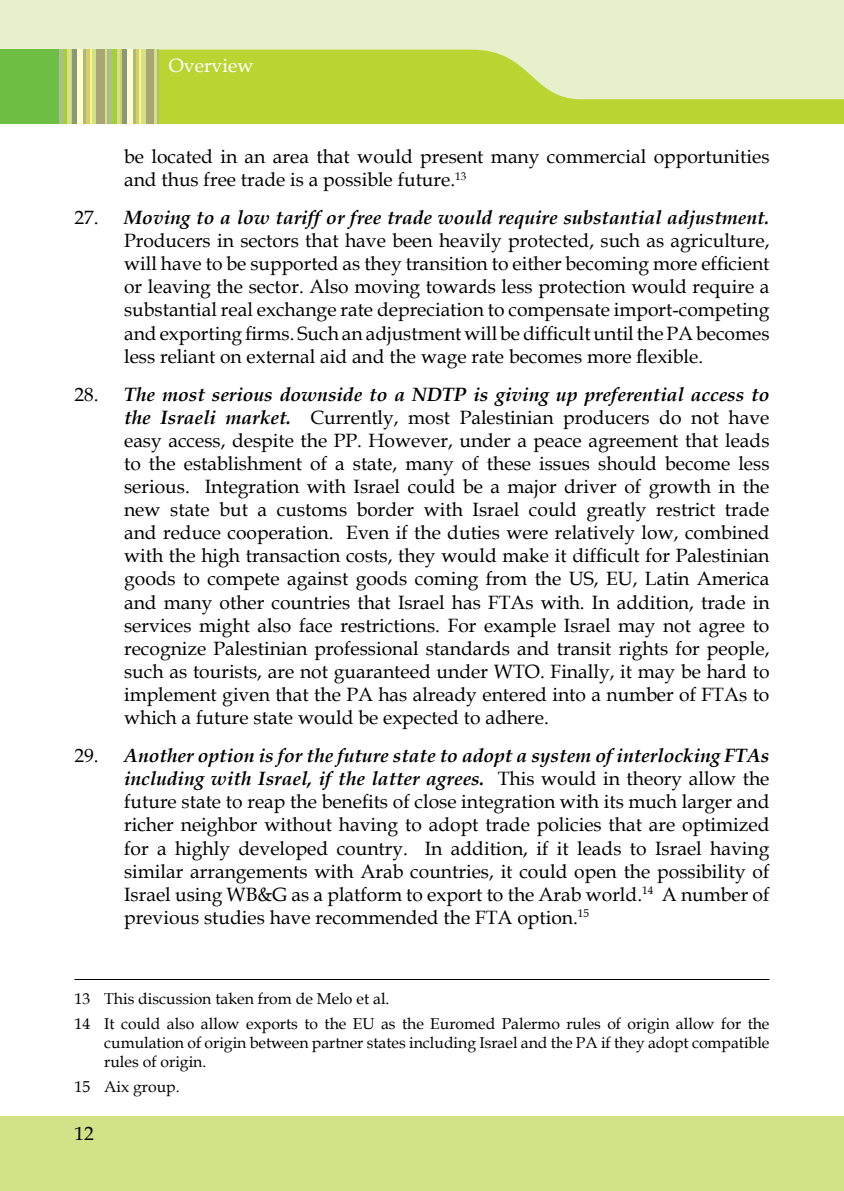
<style>
.page{position:relative;width:844px;height:1191px;background:#fff}
.page>*{position:absolute;margin:0;border:0;box-sizing:border-box;transform-origin:0 0}
.t1{font:19.25px/23.1px "Book Antiqua";color:#000;text-align:justify}
.t2{font:19.25px "Book Antiqua";color:#fff}
.t3{font:15.75px/24.8px "Book Antiqua";color:#000}
.s1{font-weight:700;font-style:italic}
</style>
<div class="page">
<div style="left:0;top:0;width:843px;height:124px;background:#e6f0cb"></div>
<svg style="left:159px;top:50px;width:684px;height:74px;fill:#bad532"></svg>
<svg style="left:104px;top:50px;width:4px;height:74px"></svg>
<hr style="left:108px;top:50px;width:1px;height:74px;background:#adbc72">
<hr style="left:109px;top:50px;width:3px;height:74px;background:#abbe92">
<div style="left:112px;top:50px;width:5px;height:74px;background:#a6ce39"></div>
<hr style="left:117px;top:50px;width:3px;height:74px;background:#d2e288">
<hr style="left:120px;top:50px;width:2px;height:74px;background:#d6cc70">
<div style="left:122px;top:50px;width:5px;height:74px;background:#889976"></div>
<div style="left:127px;top:50px;width:6px;height:74px;background:#fffcd5"></div>
<hr style="left:133px;top:50px;width:3px;height:74px;background:#adbc72">
<svg style="left:136px;top:50px;width:4px;height:74px"></svg>
<hr style="left:140px;top:50px;width:1px;height:74px;background:#fff685">
<div style="left:141px;top:50px;width:5px;height:74px;background:#d2e288"></div>
<div style="left:146px;top:50px;width:8px;height:74px;background:#aaa576"></div>
<hr style="left:154px;top:50px;width:3px;height:74px;background:#d2e288">
<hr style="left:157px;top:50px;width:2px;height:74px;background:#adbc72">
<div style="left:0;top:50px;width:60px;height:74px;background:#6fbe44"></div>
<hr style="left:60px;top:50px;width:3px;height:74px;background:#abbe92">
<div style="left:63px;top:50px;width:5px;height:74px;background:#a6ce39"></div>
<hr style="left:68px;top:50px;width:3px;height:74px;background:#d2e288">
<hr style="left:71px;top:50px;width:1px;height:74px;background:#d6cc70">
<div style="left:72px;top:50px;width:5px;height:74px;background:#889976"></div>
<div style="left:77px;top:50px;width:7px;height:74px;background:#fffcd5"></div>
<hr style="left:84px;top:50px;width:3px;height:74px;background:#adbc72">
<hr style="left:87px;top:50px;width:3px;height:74px;background:#d6cc70">
<hr style="left:90px;top:50px;width:2px;height:74px;background:#fff685">
<hr style="left:92px;top:50px;width:4px;height:74px;background:#d2e288">
<div style="left:96px;top:50px;width:8px;height:74px;background:#aaa576"></div>
<div style="left:0;top:1116px;width:843px;height:75px;background:#d2e288"></div>
<hr style="left:74px;top:979px;width:695px;height:1px;background:#000">
<p class="t2" style="left:169px;top:52px;width:86px">Overview</p>
<p class="t1" style="left:124px;top:144px;width:646px">be located in an area that would present many commercial opportunities and thus free trade is a possible future.<sup>13</sup></p>
<p class="t1" style="left:124px;top:205px;width:646px;text-indent:-50px">27. <span class="s1">Moving to a low tariff or free trade would require substantial adjustment.<br></span>Producers in sectors that have been heavily protected, such as agriculture, will have to be supported as they transition to either becoming more efficient or leaving the sector. Also moving towards less protection would require a substantial real exchange rate depreciation to compensate import-competing and exporting firms. Such an adjustment will be difficult until the PA becomes less reliant on external aid and the wage rate becomes more flexible.</p>
<p class="t1" style="left:124px;top:382px;width:646px;text-indent:-50px">28. <span class="s1">The most serious downside to a NDTP is giving up preferential access to the Israeli market.</span> Currently, most Palestinian producers do not have easy access, despite the PP. However, under a peace agreement that leads to the establishment of a state, many of these issues should become less serious. Integration with Israel could be a major driver of growth in the new state but a customs border with Israel could greatly restrict trade and reduce cooperation. Even if the duties were relatively low, combined with the high transaction costs, they would make it difficult for Palestinian goods to compete against goods coming from the US, EU, Latin America and many other countries that Israel has FTAs with. In addition, trade in services might also face restrictions. For example Israel may not agree to recognize Palestinian professional standards and transit rights for people, such as tourists, are not guaranteed under WTO. Finally, it may be hard to implement given that the PA has already entered into a number of FTAs to which a future state would be expected to adhere.</p>
<p class="t1" style="left:124px;top:743px;width:646px;text-indent:-50px">29. <span class="s1">Another option is for the future state to adopt a system of interlocking FTAs including with Israel, if the latter agrees.</span> This would in theory allow the future state to reap the benefits of close integration with its much larger and richer neighbor without having to adopt trade policies that are optimized for a highly developed country. In addition, if it leads to Israel having similar arrangements with Arab countries, it could open the possibility of Israel using WB&amp;G as a platform to export to the Arab world.<sup>14</sup> A number of previous studies have recommended the FTA option.<sup>15</sup></p>
<p class="t3" style="left:74px;top:986px;width:696px">13 This discussion taken from de Melo et al.<br>14 It could also allow exports to the EU as the Euromed Palermo rules of origin allow for the</p>
<p class="t3" style="left:104px;top:1032px;width:666px;line-height:18.9px">cumulation of origin between partner states including Israel and the PA if they adopt compatible rules of origin.</p>
<p class="t3" style="left:74px;top:1073px;width:107px">15 Aix group.</p>
<p class="t1" style="left:74px;top:1122px;width:21px">12</p>
</div>
